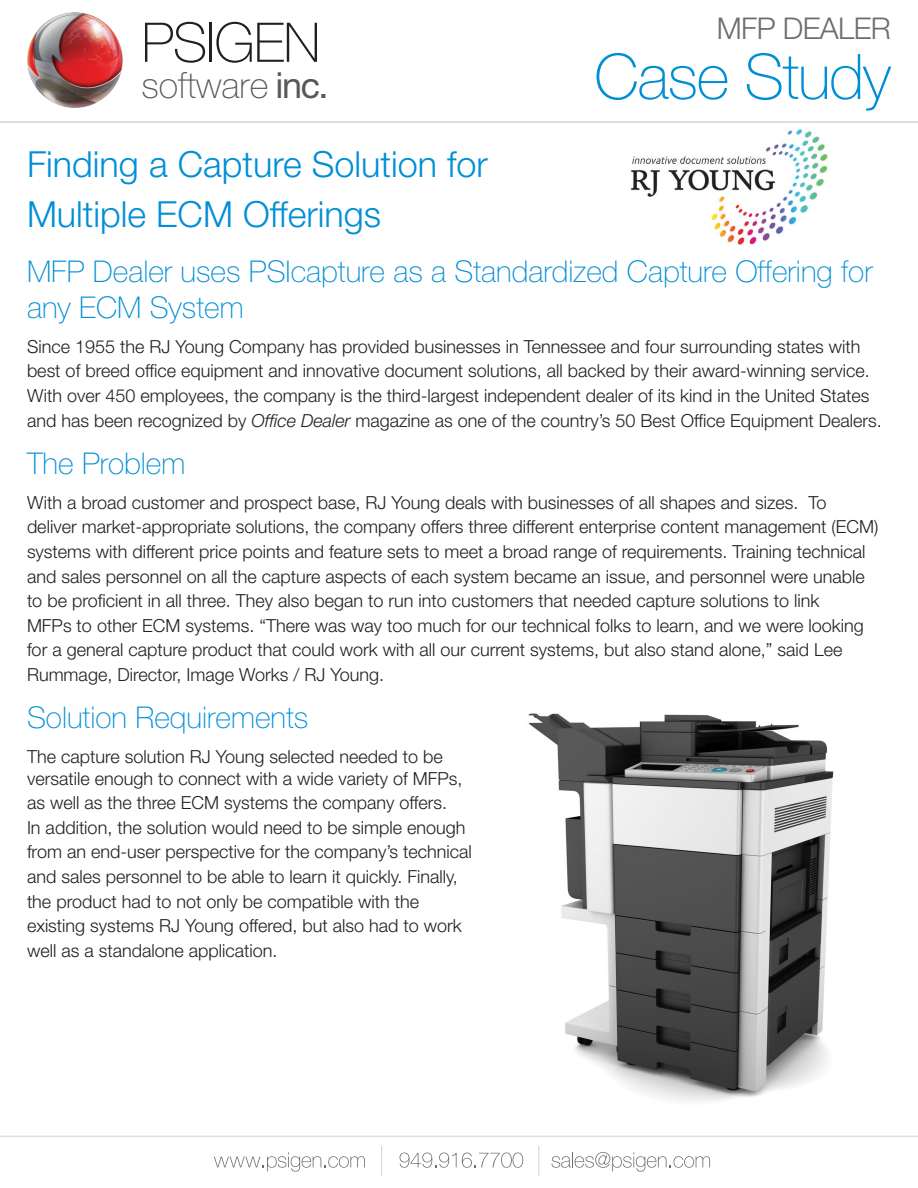
<style>
.page{position:relative;width:918px;height:1188px;background:#fff}
.page>*{position:absolute;margin:0;border:0;box-sizing:border-box;transform-origin:0 0}
.t1{font:100 63px "Helvetica Neue LT Std";letter-spacing:-.02em;color:#008fd5}
.t2{font:100 54.75px "Helvetica Neue LT Std";letter-spacing:-.02em;color:#231f20}
.Headings{font:300 36px "Helvetica Neue LT Std";color:#008fd5}
.t3{font:100 36px "Helvetica Neue LT Std";color:#57585a}
.Subheading{font:100 30px/36px "Helvetica Neue LT Std";color:#008fd5}
.t4{font:300 30px "Helvetica Neue LT Std";letter-spacing:-.02em;color:#6c6d70}
.Body_Style{font:300 18px/24.6px "Helvetica Neue LT Std";color:#231f20}
.s1{font-weight:400}
.s2{font-style:italic}
</style>
<div class="page">
<hr style="left:0;top:1136px;width:918px;height:1px;background:#d1d2d4">
<svg style="left:214px;top:1152px;width:151px;height:20px"></svg>
<svg style="left:400px;top:1153px;width:123px;height:15px"></svg>
<svg style="left:552px;top:1152px;width:158px;height:20px"></svg>
<hr style="left:381px;top:1146px;width:1px;height:31px;background:#d1d2d4">
<hr style="left:538px;top:1146px;width:1px;height:31px;background:#d1d2d4">
<img style="left:27px;top:12px;width:95px;height:95px">
<hr style="left:0;top:122px;width:918px;height:1px;background:#bcbdc0">
<img style="left:630px;top:129px;width:198px;height:116px">
<img style="left:528px;top:713px;width:306px;height:388px">
<p class="t2" style="left:142px;top:11px;width:180px">PSIGEN</p>
<p class="t3" style="left:142px;top:65px;width:189px">software <span class="s1">inc.</span></p>
<p class="Headings" style="left:27px;top:142px;width:462px">Finding a Capture Solution for</p>
<p class="Headings" style="left:27px;top:192px;width:356px">Multiple ECM Offerings</p>
<p class="t4" style="left:717px;top:10px;width:176px">MFP DEALER</p>
<p class="t1" style="left:594px;top:41px;width:298px">Case Study</p>
<p class="Subheading" style="left:27px;top:253px;width:847px">MFP Dealer uses PSIcapture as a Standardized Capture Offering for any ECM System</p>
<p class="Body_Style" style="left:27px;top:334px;width:856px">Since 1955 the RJ Young Company has provided businesses in Tennessee and four surrounding states with best of breed office equipment and innovative document solutions, all backed by their award-winning service.<br>With over 450 employees, the company is the third-largest independent dealer of its kind in the United States and has been recognized by <span class="s2">Office Dealer</span> magazine as one of the country’s 50 Best Office Equipment Dealers.</p>
<p class="Subheading" style="left:27px;top:445px;width:160px">The Problem</p>
<p class="Body_Style" style="left:27px;top:490px;width:853px">With a broad customer and prospect base, RJ Young deals with businesses of all shapes and sizes. To deliver market-appropriate solutions, the company offers three different enterprise content management (ECM) systems with different price points and feature sets to meet a broad range of requirements. Training technical and sales personnel on all the capture aspects of each system became an issue, and personnel were unable to be proficient in all three. They also began to run into customers that needed capture solutions to link<br>MFPs to other ECM systems. “There was way too much for our technical folks to learn, and we were looking for a general capture product that could work with all our current systems, but also stand alone,” said Lee Rummage, Director, Image Works / RJ Young.</p>
<p class="Subheading" style="left:27px;top:699px;width:283px">Solution Requirements</p>
<p class="Body_Style" style="left:27px;top:746px;width:437px;line-height:21.6px">The capture solution RJ Young selected needed to be versatile enough to connect with a wide variety of MFPs,</p>
<p class="Body_Style" style="left:27px;top:790px;width:446px">as well as the three ECM systems the company offers.<br>In addition, the solution would need to be simple enough from an end-user perspective for the company’s technical and sales personnel to be able to learn it quickly. Finally, the product had to not only be compatible with the existing systems RJ Young offered, but also had to work well as a standalone application.</p>
</div>
